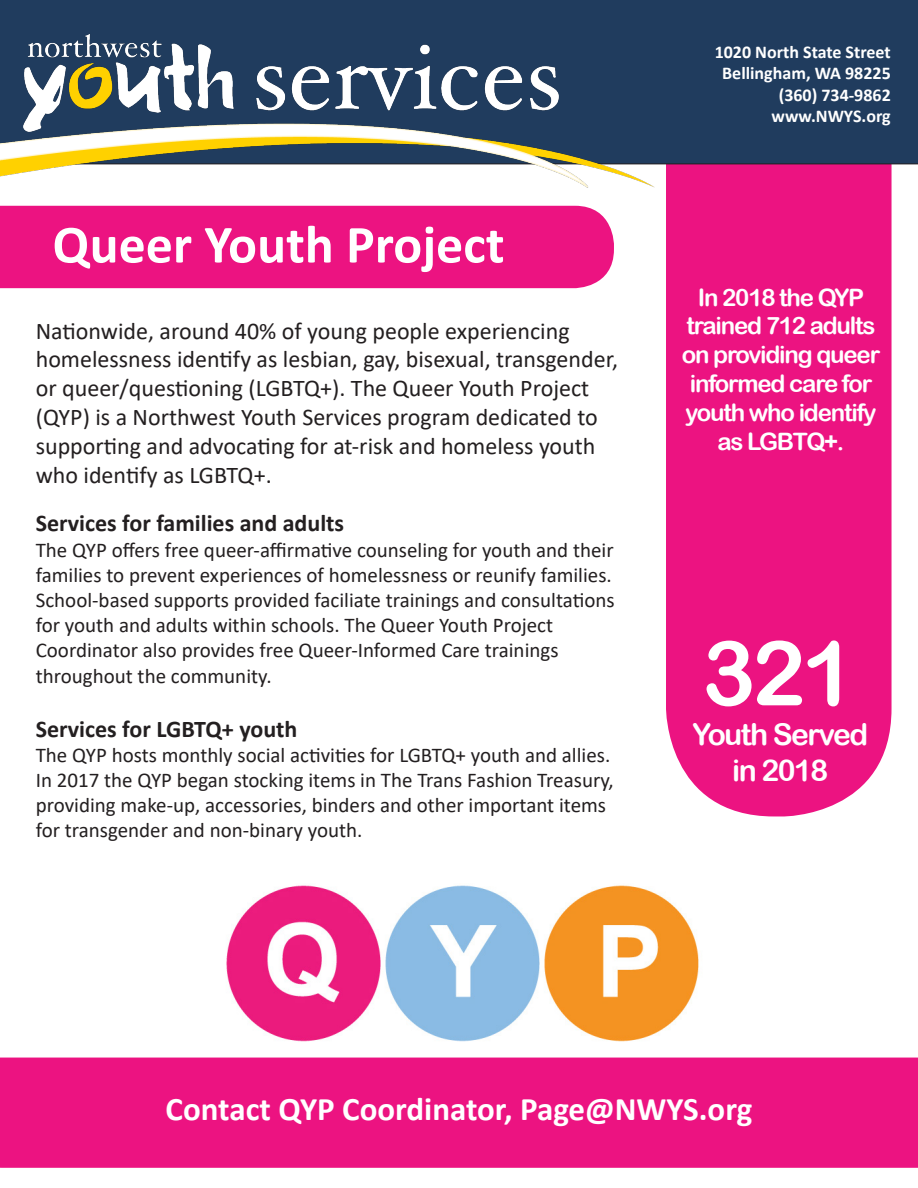
<style>
.page{position:relative;width:918px;height:1188px;background:#fff}
.page>*{position:absolute;margin:0;border:0;box-sizing:border-box;transform-origin:0 0}
.t1{font:90px "Arial Rounded MT Bold";color:#fff}
.t2{font:700 54px "Calibri";color:#fff}
.t3{font:700 33px "Calibri";color:#fff}
.t4{font:30px/36px "Arial Rounded MT Bold";letter-spacing:-.05em;color:#fff;text-align:center}
.t5{font:24px/28.8px "Calibri";color:#231f20}
.t6{font:24px/28.8px "Arial Rounded MT Bold";letter-spacing:-.05em;color:#fff;text-align:center}
.t7{font:700 24px "Calibri";color:#231f20}
.t8{font:21px/25.2px "Calibri";color:#231f20}
.t9{font:700 18px/21.6px "Calibri";color:#fff;text-align:right}
</style>
<div class="page">
<div style="left:666px;top:164px;width:226px;height:652px;background:#ec1381"></div>
<div style="left:0;top:206px;width:614px;height:82px;background:#ec1381"></div>
<div style="left:0;top:0;width:918px;height:164px;background:#203c5e"></div>
<img style="left:0;top:9px;width:657px;height:178px">
<div style="left:0;top:1058px;width:918px;height:110px;background:#ec1381"></div>
<img style="left:226px;top:885px;width:473px;height:157px">
<p class="t2" style="left:53px;top:206px;width:453px">Queer Youth Project</p>
<p class="t5" style="left:36px;top:316px;width:584px">Nationwide, around 40% of young people experiencing homelessness identify as lesbian, gay, bisexual, transgender, or queer/questioning (LGBTQ+). The Queer Youth Project (QYP) is a Northwest Youth Services program dedicated to supporting and advocating for at-risk and homeless youth who identify as LGBTQ+.</p>
<p class="t7" style="left:36px;top:507px;width:310px">Services for families and adults</p>
<p class="t8" style="left:36px;top:537px;width:580px">The QYP offers free queer-affirmative counseling for youth and their families to prevent experiences of homelessness or reunify families.<br>School-based supports provided faciliate trainings and consultations</p>
<p class="t8" style="left:36px;top:612px;width:519px">for youth and adults within schools. The Queer Youth Project</p>
<p class="t8" style="left:36px;top:637px;width:524px">Coordinator also provides free Queer-Informed Care trainings</p>
<p class="t8" style="left:36px;top:663px;width:237px">throughout the community.</p>
<p class="t7" style="left:36px;top:712px;width:263px">Services for LGBTQ+ youth</p>
<p class="t8" style="left:36px;top:742px;width:576px">The QYP hosts monthly social activities for LGBTQ+ youth and allies.</p>
<p class="t8" style="left:36px;top:767px;width:579px">In 2017 the QYP began stocking items in The Trans Fashion Treasury, providing make-up, accessories, binders and other important items</p>
<p class="t8" style="left:36px;top:817px;width:328px">for transgender and non-binary youth.</p>
<p class="t9" style="left:715px;top:41px;width:178px">1020 North State Street<br>Bellingham, WA 98225 (360) 734-9862 www.NWYS.org</p>
<p class="t6" style="left:686px;top:282px;width:191px">In 2018 the QYP trained 712 adults</p>
<p class="t6" style="left:682px;top:340px;width:200px;text-align:left">on providing queer informed care for youth who identify</p>
<p class="t6" style="left:718px;top:426px;width:128px">as LGBTQ+.</p>
<p class="t1" style="left:702px;top:620px;width:155px">321</p>
<p class="t4" style="left:692px;top:716px;width:177px">Youth Served in 2018</p>
<p class="t3" style="left:166px;top:1086px;width:588px">Contact QYP Coordinator, Page@NWYS.org</p>
</div>
